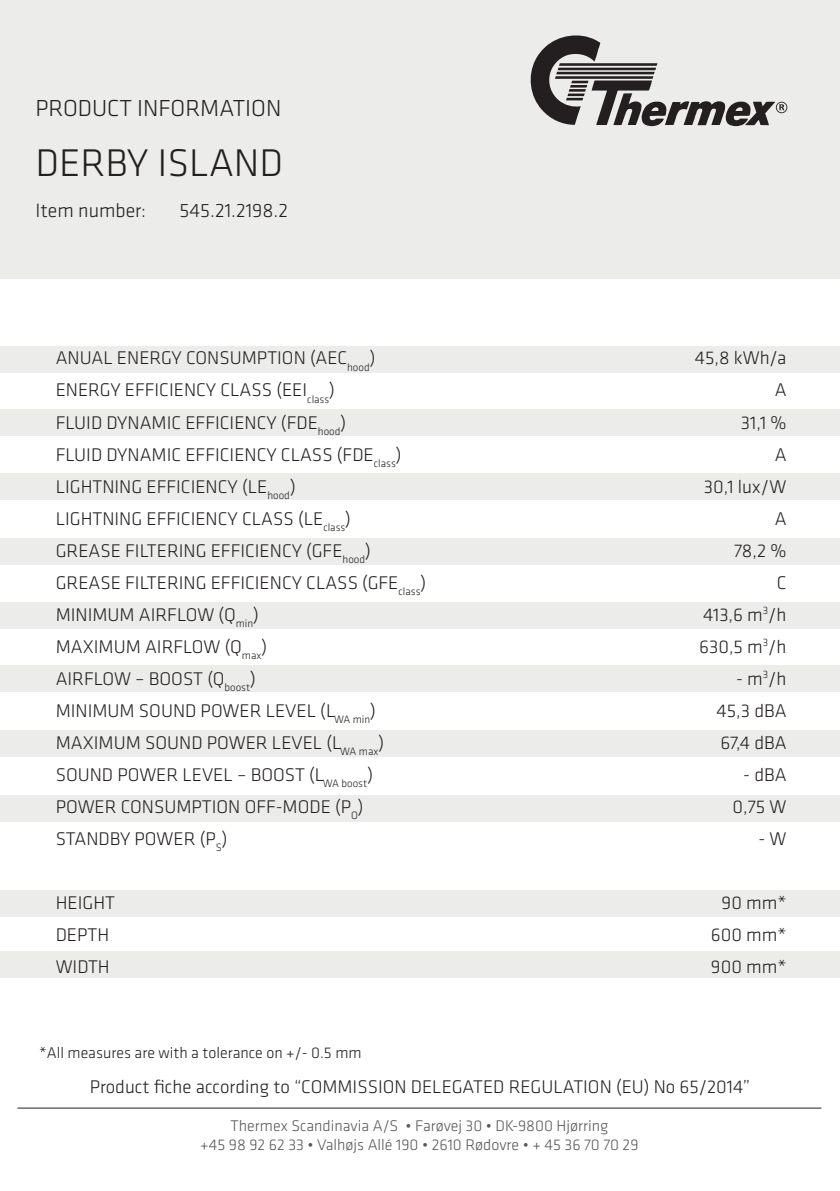
<style>
.page{position:relative;width:840px;height:1191px;background:#fff}
.page>*{position:absolute;margin:0;border:0;box-sizing:border-box;transform-origin:0 0}
.t1{font:300 40px "Klavika";color:#231f20}
.t2{font:300 24px "Klavika";color:#231f20}
.t3{font:300 20px "Klavika";color:#231f20}
.t4{font:300 19px "Klavika";color:#231f20}
.t5{font:300 16px "Klavika";color:#57585a}
.t6{font:300 16px "Klavika";color:#231f20}
</style>
<div class="page">
<div style="left:0;top:0;width:839px;height:278px;background:#ececeb"></div>
<div style="left:0;top:951px;width:839px;height:27px;background:#ececeb"></div>
<div style="left:0;top:890px;width:839px;height:27px;background:#ececeb"></div>
<div style="left:0;top:794px;width:839px;height:27px;background:#ececeb"></div>
<div style="left:0;top:346px;width:839px;height:26px;background:#ececeb"></div>
<div style="left:0;top:473px;width:839px;height:27px;background:#ececeb"></div>
<div style="left:0;top:538px;width:839px;height:27px;background:#ececeb"></div>
<div style="left:0;top:601px;width:839px;height:27px;background:#ececeb"></div>
<div style="left:0;top:665px;width:839px;height:27px;background:#ececeb"></div>
<div style="left:0;top:409px;width:839px;height:26px;background:#ececeb"></div>
<div style="left:0;top:730px;width:839px;height:27px;background:#ececeb"></div>
<hr style="left:17px;top:1107px;width:804px;height:1px;background:#231f20">
<svg style="left:530px;top:35px;width:256px;height:91px"></svg>
<p class="t2" style="left:35px;top:94px;width:247px">PRODUCT INFORMATION</p>
<p class="t1" style="left:35px;top:139px;width:249px">DERBY ISLAND</p>
<p class="t3" style="left:35px;top:198px;width:112px">Item number:</p>
<p class="t3" style="left:179px;top:198px;width:110px">545.21.2198.2</p>
<p class="t4" style="left:56px;top:347px;width:321px">ANUAL ENERGY CONSUMPTION (AEC<sub>hood</sub>)</p>
<p class="t4" style="left:56px;top:379px;width:280px">ENERGY EFFICIENCY CLASS (EEI<sub>class</sub>)</p>
<p class="t4" style="left:56px;top:411px;width:292px">FLUID DYNAMIC EFFICIENCY (FDE<sub>hood</sub>)</p>
<p class="t4" style="left:56px;top:443px;width:347px">FLUID DYNAMIC EFFICIENCY CLASS (FDE<sub>class</sub>)</p>
<p class="t4" style="left:56px;top:475px;width:241px">LIGHTNING EFFICIENCY (LE<sub>hood</sub>)</p>
<p class="t4" style="left:56px;top:507px;width:297px">LIGHTNING EFFICIENCY CLASS (LE<sub>class</sub>)</p>
<p class="t4" style="left:56px;top:539px;width:316px">GREASE FILTERING EFFICIENCY (GFE<sub>hood</sub>)</p>
<p class="t4" style="left:56px;top:571px;width:372px">GREASE FILTERING EFFICIENCY CLASS (GFE<sub>class</sub>)</p>
<p class="t4" style="left:56px;top:603px;width:204px">MINIMUM AIRFLOW (Q<sub>min</sub>)</p>
<p class="t4" style="left:56px;top:635px;width:213px">MAXIMUM AIRFLOW (Q<sub>max</sub>)</p>
<p class="t4" style="left:56px;top:667px;width:202px">AIRFLOW – BOOST (Q<sub>boost</sub>)</p>
<p class="t4" style="left:56px;top:699px;width:321px">MINIMUM SOUND POWER LEVEL (L<sub>WA</sub> <sub>min</sub>)</p>
<p class="t4" style="left:56px;top:731px;width:330px">MAXIMUM SOUND POWER LEVEL (L<sub>WA</sub> <sub>max</sub>)</p>
<p class="t4" style="left:56px;top:763px;width:319px">SOUND POWER LEVEL – BOOST (L<sub>WA</sub> <sub>boost</sub>)</p>
<p class="t4" style="left:56px;top:795px;width:309px">POWER CONSUMPTION OFF-MODE (P<sub>O</sub>)</p>
<p class="t4" style="left:56px;top:827px;width:173px">STANDBY POWER (P<sub>S</sub>)</p>
<p class="t4" style="left:56px;top:891px;width:61px">HEIGHT</p>
<p class="t4" style="left:56px;top:923px;width:55px">DEPTH</p>
<p class="t4" style="left:56px;top:955px;width:56px">WIDTH</p>
<p class="t4" style="left:694px;top:347px;width:93px">45,8 kWh/a</p>
<p class="t4" style="left:774px;top:379px;width:13px">A</p>
<p class="t4" style="left:740px;top:411px;width:47px">31,1 %</p>
<p class="t4" style="left:774px;top:443px;width:13px">A</p>
<p class="t4" style="left:703px;top:475px;width:84px">30,1 lux/W</p>
<p class="t4" style="left:774px;top:507px;width:13px">A</p>
<p class="t4" style="left:733px;top:539px;width:54px">78,2 %</p>
<p class="t4" style="left:776px;top:571px;width:11px">C</p>
<p class="t4" style="left:702px;top:603px;width:85px">413,6 m<sup>3</sup>/h</p>
<p class="t4" style="left:698px;top:635px;width:89px">630,5 m<sup>3</sup>/h</p>
<p class="t4" style="left:735px;top:667px;width:52px">- m<sup>3</sup>/h</p>
<p class="t4" style="left:716px;top:699px;width:71px">45,3 dBA</p>
<p class="t4" style="left:720px;top:731px;width:68px">67,4 dBA</p>
<p class="t4" style="left:742px;top:763px;width:45px">- dBA</p>
<p class="t4" style="left:732px;top:795px;width:55px">0,75 W</p>
<p class="t4" style="left:758px;top:827px;width:30px">- W</p>
<p class="t4" style="left:721px;top:891px;width:66px">90 mm*</p>
<p class="t4" style="left:710px;top:923px;width:77px">600 mm*</p>
<p class="t4" style="left:710px;top:955px;width:77px">900 mm*</p>
<p class="t6" style="left:39px;top:1042px;width:324px">*All measures are with a tolerance on +/- 0.5 mm</p>
<p class="t4" style="left:90px;top:1075px;width:661px">Product fiche according to “COMMISSION DELEGATED REGULATION (EU) No 65/2014”</p>
<p class="t5" style="left:230px;top:1116px;width:379px">Thermex Scandinavia A/S • Farøvej 30 • DK-9800 Hjørring</p>
<p class="t5" style="left:200px;top:1135px;width:439px">+45 98 92 62 33 • Valhøjs Allé 190 • 2610 Rødovre • + 45 36 70 70 29</p>
</div>
